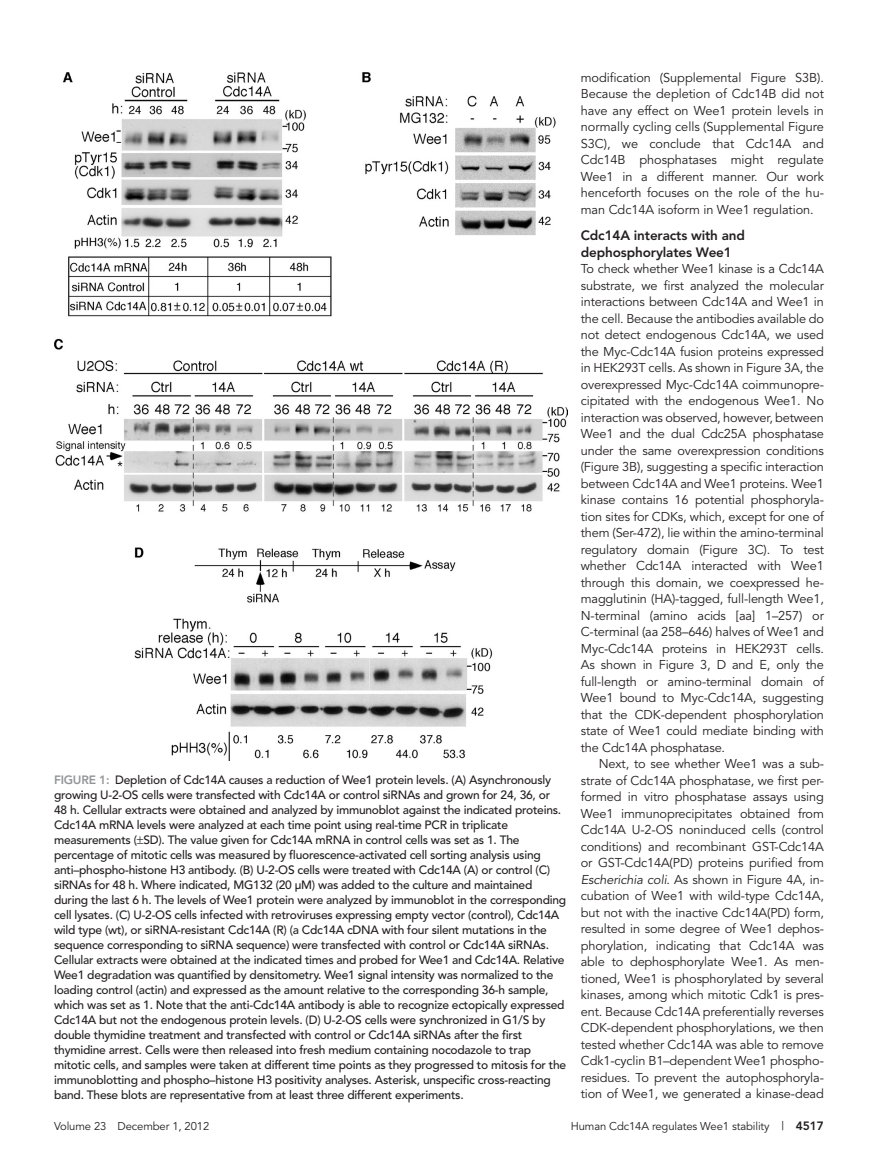
<style>
.page{position:relative;width:878px;height:1175px;background:#fff}
.page>*{position:absolute;margin:0;border:0;box-sizing:border-box;transform-origin:0 0}
.t1{font:800 13.5px/16.5px "Avenir";letter-spacing:-.01em;color:#231f20}
.ParaFL{font:12.75px/16.5px "Avenir";letter-spacing:-.01em;color:#231f20;text-align:justify}
.Para{font:12.75px/16.5px "Avenir";letter-spacing:-.01em;color:#231f20;text-align:justify}
.FigCaption{font:500 12px/15px "Avenir";letter-spacing:-.02em;color:#231f20}
.ParaFL-2{font:11.25px "Avenir";letter-spacing:-.01em;color:#231f20}
.s1{font-weight:800;color:#939598}
.s2{font-style:italic}
.s3{font-size:12px}
.s4{font-weight:800;font-size:12px}
</style>
<div class="page">
<img style="left:54px;top:72px;width:513px;height:688px">
<p class="FigCaption" style="left:54px;top:772px;width:513px"><span class="s1">FIGURE 1:</span> Depletion of Cdc14A causes a reduction of Wee1 protein levels. (A) Asynchronously growing U-2-OS cells were transfected with Cdc14A or control siRNAs and grown for 24, 36, or 48 h. Cellular extracts were obtained and analyzed by immunoblot against the indicated proteins.<br>Cdc14A mRNA levels were analyzed at each time point using real-time PCR in triplicate measurements ( SD). The value given for Cdc14A mRNA in control cells was set as 1. The percentage of mitotic cells was measured by fluorescence-activated cell sorting analysis using anti–phospho-histone H3 antibody. (B) U-2-OS cells were treated with Cdc14A (A) or control (C) siRNAs for 48 h. Where indicated, MG132 (20 μM) was added to the culture and maintained during the last 6 h. The levels of Wee1 protein were analyzed by immunoblot in the corresponding cell lysates. (C) U-2-OS cells infected with retroviruses expressing empty vector (control), Cdc14A wild type (wt), or siRNA-resistant Cdc14A (R) (a Cdc14A cDNA with four silent mutations in the sequence corresponding to siRNA sequence) were transfected with control or Cdc14A siRNAs.<br>Cellular extracts were obtained at the indicated times and probed for Wee1 and Cdc14A. Relative Wee1 degradation was quantified by densitometry. Wee1 signal intensity was normalized to the loading control (actin) and expressed as the amount relative to the corresponding 36-h sample, which was set as 1. Note that the anti-Cdc14A antibody is able to recognize ectopically expressed Cdc14A but not the endogenous protein levels. (D) U-2-OS cells were synchronized in G1/S by double thymidine treatment and transfected with control or Cdc14A siRNAs after the first thymidine arrest. Cells were then released into fresh medium containing nocodazole to trap mitotic cells, and samples were taken at different time points as they progressed to mitosis for the immunoblotting and phospho–histone H3 positivity analyses. Asterisk, unspecific cross-reacting band. These blots are representative from at least three different experiments.</p>
<p class="ParaFL" style="left:580px;top:69px;width:245px">modification (Supplemental Figure S3B).<br>Because the depletion of Cdc14B did not have any effect on Wee1 protein levels in normally cycling cells (Supplemental Figure S3C), we conclude that Cdc14A and Cdc14B phosphatases might regulate Wee1 in a different manner. Our work henceforth focuses on the role of the hu&shy;man Cdc14A isoform in Wee1 regulation.</p>
<h2 class="t1" style="left:580px;top:227px;width:166px">Cdc14A interacts with and dephosphorylates Wee1</h2>
<p class="ParaFL" style="left:580px;top:261px;width:245px">To check whether Wee1 kinase is a Cdc14A substrate, we first analyzed the molecular interactions between Cdc14A and Wee1 in the cell. Because the antibodies available do not detect endogenous Cdc14A, we used the Myc-Cdc14A fusion proteins expressed in HEK293T cells. As shown in Figure 3A, the overexpressed Myc-Cdc14A coimmunopre&shy;cipitated with the endogenous Wee1. No interaction was observed, however, between Wee1 and the dual Cdc25A phosphatase under the same overexpression conditions (Figure 3B), suggesting a specific interaction between Cdc14A and Wee1 proteins. Wee1 kinase contains 16 potential phosphoryla&shy;tion sites for CDKs, which, except for one of them (Ser-472), lie within the amino-terminal regulatory domain (Figure 3C). To test whether Cdc14A interacted with Wee1 through this domain, we coexpressed he&shy;magglutinin (HA)-tagged, full-length Wee1, N-terminal (amino acids [aa] 1–257) or C-terminal (aa 258–646) halves of Wee1 and Myc-Cdc14A proteins in HEK293T cells.<br>As shown in Figure 3, D and E, only the full-length or amino-terminal domain of Wee1 bound to Myc-Cdc14A, suggesting that the CDK-dependent phosphorylation state of Wee1 could mediate binding with the Cdc14A phosphatase.</p>
<p class="Para" style="left:580px;top:756px;width:245px;text-indent:18px">Next, to see whether Wee1 was a sub&shy;strate of Cdc14A phosphatase, we first per&shy;formed in vitro phosphatase assays using Wee1 immunoprecipitates obtained from Cdc14A U-2-OS noninduced cells (control conditions) and recombinant GST-Cdc14A or GST-Cdc14A(PD) proteins purified from <span class="s2">Escherichia coli</span>. As shown in Figure 4A, in&shy;cubation of Wee1 with wild-type Cdc14A, but not with the inactive Cdc14A(PD) form, resulted in some degree of Wee1 dephos&shy;phorylation, indicating that Cdc14A was able to dephosphorylate Wee1. As men&shy;tioned, Wee1 is phosphorylated by several kinases, among which mitotic Cdk1 is pres&shy;ent. Because Cdc14A preferentially reverses CDK-dependent phosphorylations, we then tested whether Cdc14A was able to remove Cdk1-cyclin B1–dependent Wee1 phospho&shy;residues. To prevent the autophosphoryla&shy;tion of Wee1, we generated a kinase-dead</p>
<p class="ParaFL-2" style="left:54px;top:1119px;width:157px">Volume 23 December 1, 2012</p>
<p class="ParaFL-2" style="left:570px;top:1119px;width:255px">Human Cdc14A regulates Wee1 stability <span class="s3">|</span> <span class="s4">4517</span></p>
</div>
